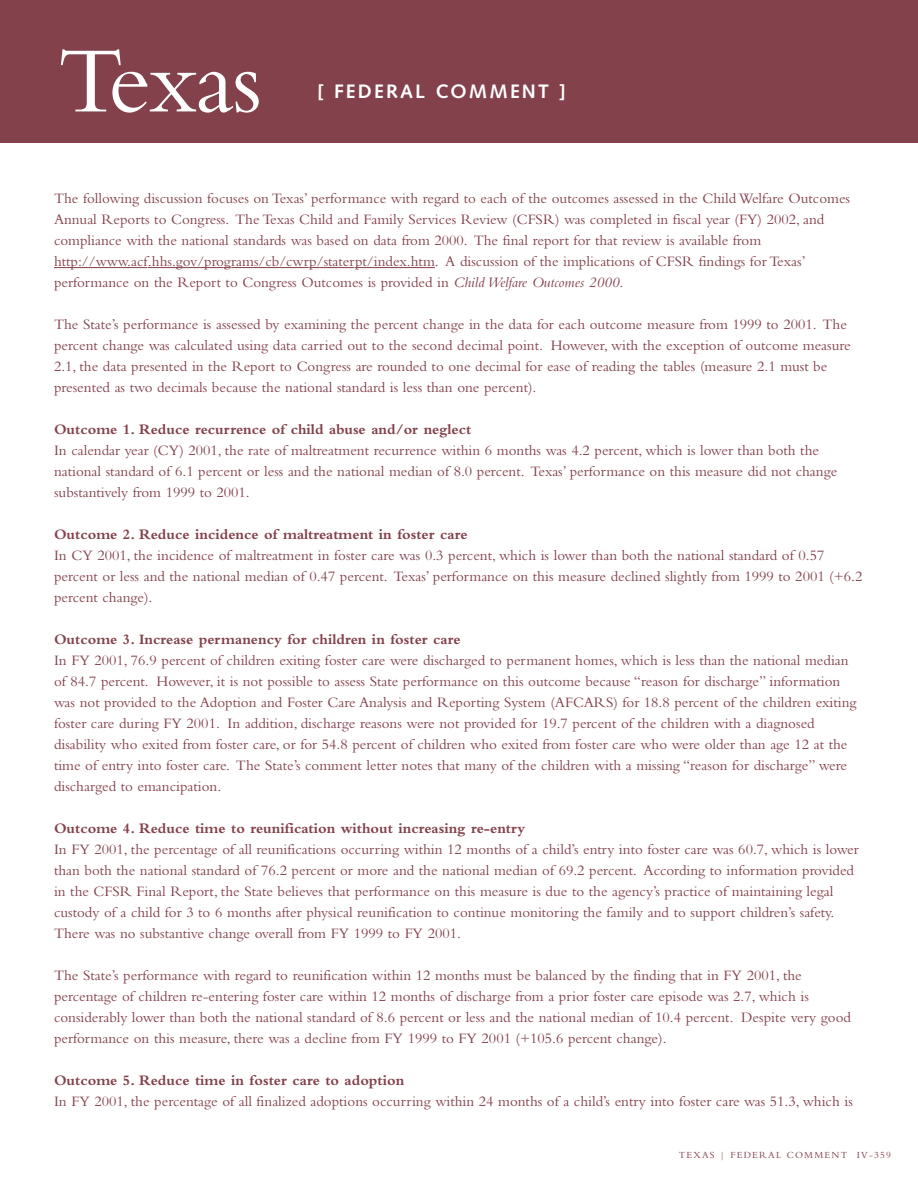
<style>
.page{position:relative;width:918px;height:1188px;background:#fff}
.page>*{position:absolute;margin:0;border:0;box-sizing:border-box;transform-origin:0 0}
.t1{font:97.5px "Bembo";letter-spacing:-.015em;color:#fff}
.t2{font:700 19.5px "Syntax";letter-spacing:.11em;color:#fff}
.t3{font:15px/21px "Bembo";color:#83414b}
.t4{font:700 15px "Bembo";color:#83414b}
.t5{font:9.75px "Bembo";letter-spacing:.12em;color:#83414b}
.s1{font-style:italic}
</style>
<div class="page">
<hr style="left:54px;top:267px;width:75px;height:1px;background:#83414b">
<svg style="left:129px;top:267px;width:19px;height:1px"></svg>
<hr style="left:148px;top:267px;width:43px;height:1px;background:#83414b">
<svg style="left:190px;top:267px;width:41px;height:1px"></svg>
<hr style="left:231px;top:267px;width:78px;height:1px;background:#83414b">
<hr style="left:309px;top:267px;width:45px;height:1px;background:#83414b">
<hr style="left:355px;top:267px;width:80px;height:1px;background:#83414b">
<div style="left:0;top:0;width:918px;height:143px;background:#83414b"></div>
<h1 class="t1" style="left:58px;top:47px;width:206px">Texas</h1>
<h2 class="t2" style="left:317px;top:83px;width:250px">[ FEDERAL COMMENT ]</h2>
<p class="t3" style="left:54px;top:189px;width:798px">The following discussion focuses on Texas’ performance with regard to each of the outcomes assessed in the Child Welfare Outcomes Annual Reports to Congress. The Texas Child and Family Services Review (CFSR) was completed in fiscal year (FY) 2002, and compliance with the national standards was based on data from 2000. The final report for that review is available from http://www.acf.hhs.gov/programs/cb/cwrp/staterpt/index.htm. A discussion of the implications of CFSR findings for Texas’ performance on the Report to Congress Outcomes is provided in <span class="s1">Child Welfare Outcomes 2000</span>.</p>
<p class="t3" style="left:54px;top:315px;width:798px">The State’s performance is assessed by examining the percent change in the data for each outcome measure from 1999 to 2001. The percent change was calculated using data carried out to the second decimal point. However, with the exception of outcome measure 2.1, the data presented in the Report to Congress are rounded to one decimal for ease of reading the tables (measure 2.1 must be presented as two decimals because the national standard is less than one percent).</p>
<p class="t4" style="left:54px;top:424px;width:419px">Outcome 1. Reduce recurrence of child abuse and/or neglect</p>
<p class="t3" style="left:54px;top:441px;width:785px">In calendar year (CY) 2001, the rate of maltreatment recurrence within 6 months was 4.2 percent, which is lower than both the national standard of 6.1 percent or less and the national median of 8.0 percent. Texas’ performance on this measure did not change substantively from 1999 to 2001.</p>
<p class="t4" style="left:54px;top:529px;width:415px">Outcome 2. Reduce incidence of maltreatment in foster care</p>
<p class="t3" style="left:54px;top:546px;width:810px">In CY 2001, the incidence of maltreatment in foster care was 0.3 percent, which is lower than both the national standard of 0.57 percent or less and the national median of 0.47 percent. Texas’ performance on this measure declined slightly from 1999 to 2001 (+6.2 percent change).</p>
<p class="t4" style="left:54px;top:634px;width:408px">Outcome 3. Increase permanency for children in foster care</p>
<p class="t3" style="left:54px;top:651px;width:804px">In FY 2001, 76.9 percent of children exiting foster care were discharged to permanent homes, which is less than the national median of 84.7 percent. However, it is not possible to assess State performance on this outcome because “reason for discharge” information was not provided to the Adoption and Foster Care Analysis and Reporting System (AFCARS) for 18.8 percent of the children exiting foster care during FY 2001. In addition, discharge reasons were not provided for 19.7 percent of the children with a diagnosed disability who exited from foster care, or for 54.8 percent of children who exited from foster care who were older than age 12 at the time of entry into foster care. The State’s comment letter notes that many of the children with a missing “reason for discharge” were discharged to emancipation.</p>
<p class="t4" style="left:54px;top:823px;width:473px">Outcome 4. Reduce time to reunification without increasing re-entry</p>
<p class="t3" style="left:54px;top:840px;width:806px">In FY 2001, the percentage of all reunifications occurring within 12 months of a child’s entry into foster care was 60.7, which is lower than both the national standard of 76.2 percent or more and the national median of 69.2 percent. According to information provided in the CFSR Final Report, the State believes that performance on this measure is due to the agency’s practice of maintaining legal custody of a child for 3 to 6 months after physical reunification to continue monitoring the family and to support children’s safety.<br>There was no substantive change overall from FY 1999 to FY 2001.</p>
<p class="t3" style="left:54px;top:966px;width:799px">The State’s performance with regard to reunification within 12 months must be balanced by the finding that in FY 2001, the percentage of children re-entering foster care within 12 months of discharge from a prior foster care episode was 2.7, which is considerably lower than both the national standard of 8.6 percent or less and the national median of 10.4 percent. Despite very good performance on this measure, there was a decline from FY 1999 to FY 2001 (+105.6 percent change).</p>
<p class="t4" style="left:54px;top:1075px;width:352px">Outcome 5. Reduce time in foster care to adoption</p>
<p class="t3" style="left:54px;top:1092px;width:800px">In FY 2001, the percentage of all finalized adoptions occurring within 24 months of a child’s entry into foster care was 51.3, which is</p>
<p class="t5" style="left:679px;top:1152px;width:214px">TEXAS | FEDERAL COMMENT IV-359</p>
</div>
